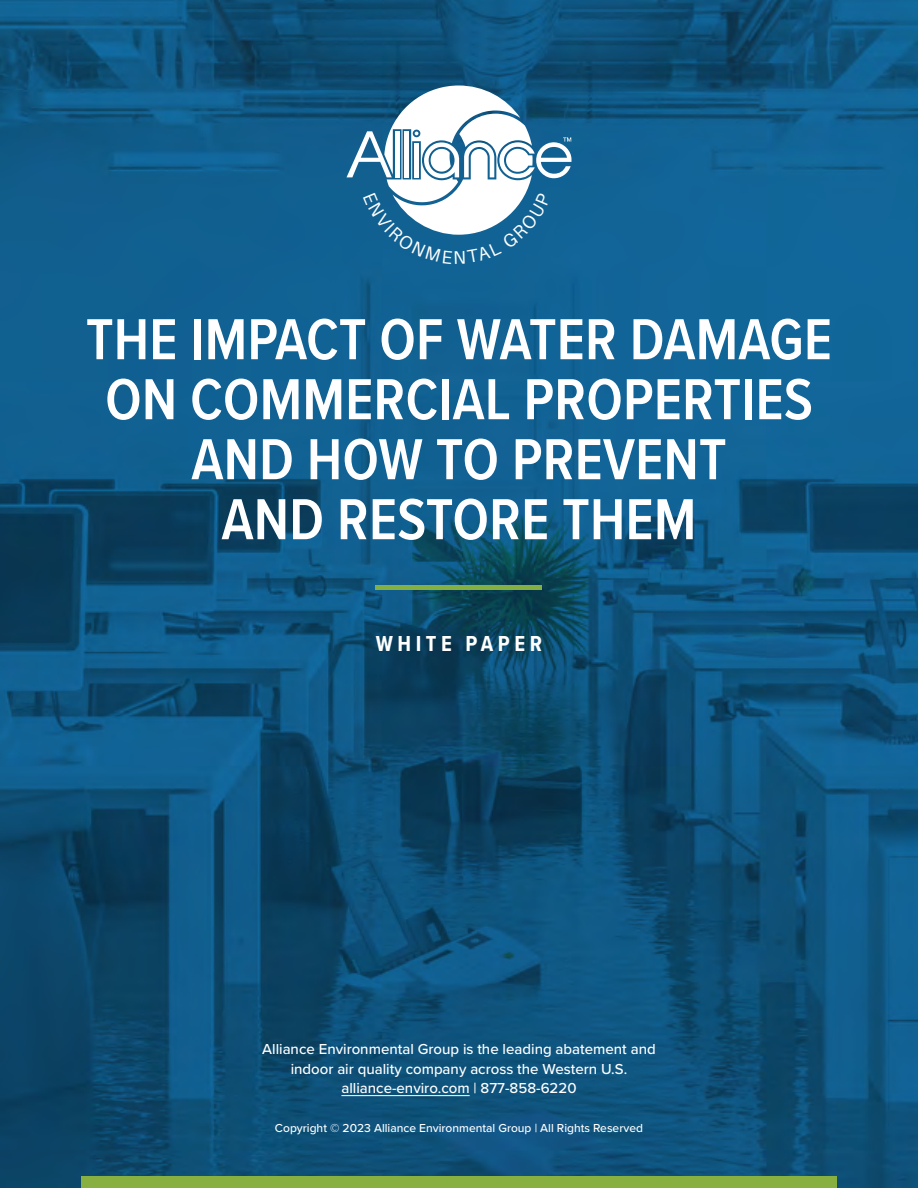
<style>
.page{position:relative;width:918px;height:1188px;background:#fff}
.page>*{position:absolute;margin:0;border:0;box-sizing:border-box;transform-origin:0 0}
.t1{font:600 60px/60px "Proxima Nova Cond";color:#fff;text-align:center}
.t2{font:700 22.5px "Proxima Nova Cond";letter-spacing:.2em;color:#fff}
.t3{font:500 15px/19.5px "Proxima Nova";color:#fff;text-align:center}
.t4{font:500 12px "Proxima Nova";color:#fff}
</style>
<div class="page">
<img style="left:0;top:0;width:918px;height:1188px">
<div style="left:376px;top:585px;width:166px;height:5px;background:#84af41"></div>
<hr style="left:341px;top:1095px;width:129px;height:1px;background:#fff">
<div style="left:81px;top:1176px;width:756px;height:12px;background:#87b040"></div>
<svg style="left:347px;top:85px;width:224px;height:179px"></svg>
<h1 class="t1" style="left:86px;top:308px;width:748px">THE IMPACT OF WATER DAMAGE<br>ON COMMERCIAL PROPERTIES<br>AND HOW TO PREVENT<br>AND RESTORE THEM</h1>
<h2 class="t2" style="left:376px;top:627px;width:168px">WHITE PAPER</h2>
<p class="t3" style="left:262px;top:1039px;width:395px">Alliance Environmental Group is the leading abatement and indoor air quality company across the Western U.S. alliance-enviro.com | 877-858-6220</p>
<p class="t4" style="left:275px;top:1119px;width:370px">Copyright © 2023 Alliance Environmental Group | All Rights Reserved</p>
</div>
